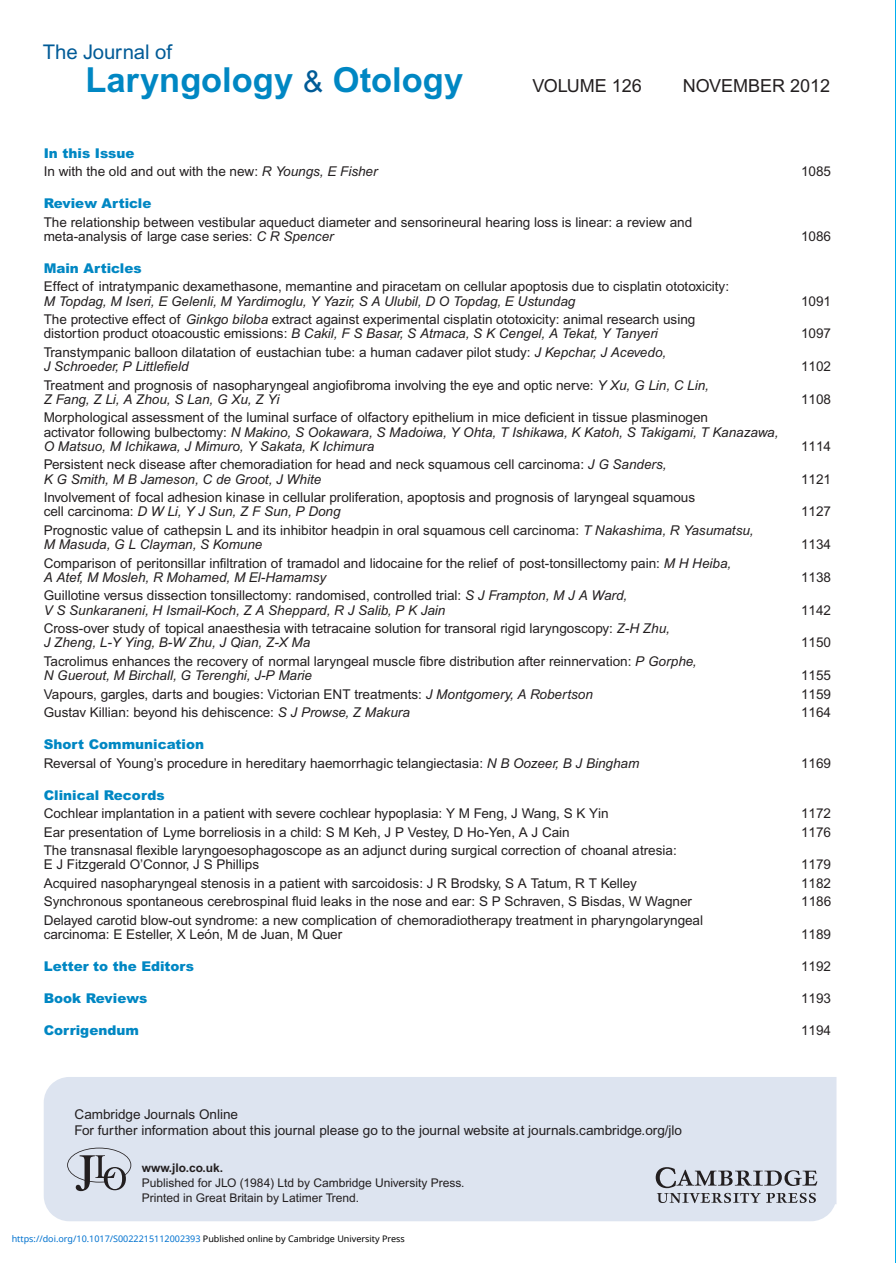
<style>
.page{position:relative;width:896px;height:1263px;background:#fff}
.page>*{position:absolute;margin:0;border:0;box-sizing:border-box;transform-origin:0 0}
.t1{font:700 34.5px "Arial";color:#0087c3}
.t2{font:20.25px "Arial";color:#005b97}
.t3{font:18px "Arial";color:#231f20}
.t4{font:13.5px/14.2px "Arial";color:#231f20}
.t5{font:italic 13.5px/14.2px "Arial";color:#231f20}
.t6{font:900 13.5px "Arial";color:#0087c3}
.t7{font:12px/15px "Arial";color:#231f20}
.t8{font:700 12px "Arial";color:#231f20}
.t9{font:9px "Noto Sans";color:#0172cf}
.s1{font-weight:400;font-size:30px;color:#005b97}
.s2{font-weight:900;color:#0087c3}
.s3{font-style:italic}
.s4{font-style:normal}
.s5{color:#000}
</style>
<div class="page">
<hr style="left:894px;top:0;width:1px;height:1263px;background:#00aeef">
<div style="left:44px;top:1077px;width:792px;height:144px;background:#dde4f0"></div>
<svg style="left:655px;top:1167px;width:162px;height:36px;background:#afb3bc"></svg>
<svg style="left:67px;top:1148px;width:64px;height:43px;background:#b4b8c2"></svg>
<h2 class="t2" style="left:43px;top:44px;width:131px">The Journal of</h2>
<h1 class="t1" style="left:85px;top:67px;width:379px">Laryngology <span class="s1">&amp;</span> Otology</h1>
<p class="t4" style="left:44px;top:145px;width:335px;line-height:18.5px"><span class="s2">In this Issue<br></span>In with the old and out with the new: <span class="s3">R Youngs, E Fisher</span></p>
<h3 class="t3" style="left:532px;top:79px;width:111px">VOLUME 126</h3>
<h3 class="t3" style="left:682px;top:79px;width:149px">NOVEMBER 2012</h3>
<p class="t4" style="left:800px;top:166px;width:31px">1085</p>
<p class="t6" style="left:44px;top:198px;width:109px">Review Article</p>
<p class="t4" style="left:44px;top:216px;width:649px">The relationship between vestibular aqueduct diameter and sensorineural hearing loss is linear: a review and meta-analysis of large case series: <span class="s3">C R Spencer</span></p>
<p class="t4" style="left:800px;top:230px;width:31px">1086</p>
<p class="t6" style="left:44px;top:263px;width:99px">Main Articles</p>
<p class="t4" style="left:44px;top:281px;width:686px">Effect of intratympanic dexamethasone, memantine and piracetam on cellular apoptosis due to cisplatin ototoxicity:</p>
<p class="t5" style="left:44px;top:295px;width:533px">M Topdag, M Iseri, E Gelenli, M Yardimoglu, Y Yazir, S A Ulubil, D O Topdag, E Ustundag</p>
<p class="t4" style="left:800px;top:295px;width:31px">1091</p>
<p class="t4" style="left:44px;top:314px;width:653px">The protective effect of <span class="s3">Ginkgo biloba</span> extract against experimental cisplatin ototoxicity: animal research using distortion product otoacoustic emissions: <span class="s3">B Cakil, F S Basar, S Atmaca, S K Cengel, A Tekat, Y Tanyeri</span></p>
<p class="t4" style="left:800px;top:328px;width:31px">1097</p>
<p class="t4" style="left:44px;top:346px;width:623px">Transtympanic balloon dilatation of eustachian tube: a human cadaver pilot study: <span class="s3">J Kepchar, J Acevedo,<br>J Schroeder, P Littlefield</span></p>
<p class="t4" style="left:44px;top:379px;width:666px">Treatment and prognosis of nasopharyngeal angiofibroma involving the eye and optic nerve: <span class="s3">Y Xu, G Lin, C Lin,<br>Z Fang, Z Li, A Zhou, S Lan, G Xu, Z Yi</span></p>
<p class="t4" style="left:44px;top:412px;width:736px">Morphological assessment of the luminal surface of olfactory epithelium in mice deficient in tissue plasminogen<br>activator following bulbectomy: <span class="s3">N Makino, S Ookawara, S Madoiwa, Y Ohta, T Ishikawa, K Katoh, S Takigami, T Kanazawa,<br>O Matsuo, M Ichikawa, J Mimuro, Y Sakata, K Ichimura</span></p>
<p class="t4" style="left:44px;top:459px;width:624px">Persistent neck disease after chemoradiation for head and neck squamous cell carcinoma: <span class="s3">J G Sanders,<br>K G Smith, M B Jameson, C de Groot, J White</span></p>
<p class="t4" style="left:44px;top:492px;width:652px">Involvement of focal adhesion kinase in cellular proliferation, apoptosis and prognosis of laryngeal squamous cell carcinoma: <span class="s3">D W Li, Y J Sun, Z F Sun, P Dong</span></p>
<p class="t4" style="left:44px;top:524px;width:711px">Prognostic value of cathepsin L and its inhibitor headpin in oral squamous cell carcinoma: <span class="s3">T Nakashima, R Yasumatsu,<br>M Masuda, G L Clayman, S Komune</span></p>
<p class="t4" style="left:44px;top:557px;width:688px">Comparison of peritonsillar infiltration of tramadol and lidocaine for the relief of post-tonsillectomy pain: <span class="s3">M H Heiba,<br>A Atef, M Mosleh, R Mohamed, M El-Hamamsy</span></p>
<p class="t5" style="left:44px;top:590px;width:585px"><span class="s4">Guillotine versus dissection tonsillectomy: randomised, controlled trial:</span> S J Frampton, M J A Ward,<br>V S Sunkaraneni, H Ismail-Koch, Z A Sheppard, R J Salib, P K Jain</p>
<p class="t4" style="left:44px;top:623px;width:627px">Cross-over study of topical anaesthesia with tetracaine solution for transoral rigid laryngoscopy: <span class="s3">Z-H Zhu,<br>J Zheng, L-Y Ying, B-W Zhu, J Qian, Z-X Ma</span></p>
<p class="t4" style="left:44px;top:655px;width:654px">Tacrolimus enhances the recovery of normal laryngeal muscle fibre distribution after reinnervation: <span class="s3">P Gorphe,<br>N Guerout, M Birchall, G Terenghi, J-P Marie</span></p>
<p class="t4" style="left:800px;top:361px;width:31px">1102</p>
<p class="t4" style="left:800px;top:393px;width:31px">1108</p>
<p class="t4" style="left:800px;top:440px;width:31px">1114</p>
<p class="t4" style="left:800px;top:473px;width:31px">1121</p>
<p class="t4" style="left:800px;top:506px;width:31px">1127</p>
<p class="t4" style="left:800px;top:539px;width:31px">1134</p>
<p class="t4" style="left:800px;top:571px;width:31px">1138</p>
<p class="t4" style="left:800px;top:604px;width:31px">1142</p>
<p class="t4" style="left:800px;top:637px;width:31px">1150</p>
<p class="t4" style="left:800px;top:670px;width:31px">1155</p>
<p class="t4" style="left:44px;top:688px;width:550px">Vapours, gargles, darts and bougies: Victorian ENT treatments: <span class="s3">J Montgomery, A Robertson</span></p>
<p class="t4" style="left:800px;top:688px;width:31px">1159</p>
<p class="t4" style="left:44px;top:707px;width:367px">Gustav Killian: beyond his dehiscence: <span class="s3">S J Prowse, Z Makura</span></p>
<p class="t4" style="left:800px;top:707px;width:31px">1164</p>
<p class="t4" style="left:44px;top:736px;width:597px;line-height:18.5px"><span class="s2">Short Communication<br></span>Reversal of Young’s procedure in hereditary haemorrhagic telangiectasia: <span class="s3">N B Oozeer, B J Bingham</span></p>
<p class="t4" style="left:800px;top:757px;width:31px">1169</p>
<p class="t6" style="left:44px;top:790px;width:122px">Clinical Records</p>
<p class="t4" style="left:44px;top:808px;width:566px">Cochlear implantation in a patient with severe cochlear hypoplasia: Y M Feng, J Wang, S K Yin</p>
<p class="t4" style="left:800px;top:808px;width:31px">1172</p>
<p class="t4" style="left:44px;top:826px;width:527px">Ear presentation of Lyme borreliosis in a child: S M Keh, J P Vestey, D Ho-Yen, A J Cain</p>
<p class="t4" style="left:800px;top:826px;width:31px">1176</p>
<p class="t4" style="left:44px;top:845px;width:634px">The transnasal flexible laryngoesophagoscope as an adjunct during surgical correction of choanal atresia:<br>E J Fitzgerald O’Connor, J S Phillips</p>
<p class="t4" style="left:800px;top:859px;width:31px">1179</p>
<p class="t4" style="left:44px;top:877px;width:594px">Acquired nasopharyngeal stenosis in a patient with sarcoidosis: J R Brodsky, S A Tatum, R T Kelley</p>
<p class="t4" style="left:800px;top:877px;width:31px">1182</p>
<p class="t4" style="left:44px;top:896px;width:649px">Synchronous spontaneous cerebrospinal fluid leaks in the nose and ear: S P Schraven, S Bisdas, W Wagner</p>
<p class="t4" style="left:800px;top:896px;width:31px">1186</p>
<p class="t4" style="left:44px;top:914px;width:660px">Delayed carotid blow-out syndrome: a new complication of chemoradiotherapy treatment in pharyngolaryngeal carcinoma: E Esteller, X León, M de Juan, M Quer</p>
<p class="t4" style="left:800px;top:929px;width:31px">1189</p>
<p class="t6" style="left:44px;top:962px;width:152px">Letter to the Editors</p>
<p class="t4" style="left:800px;top:961px;width:31px">1192</p>
<p class="t6" style="left:44px;top:994px;width:105px">Book Reviews</p>
<p class="t4" style="left:800px;top:993px;width:31px">1193</p>
<p class="t6" style="left:44px;top:1026px;width:97px">Corrigendum</p>
<p class="t4" style="left:800px;top:1025px;width:31px">1194</p>
<p class="t4" style="left:75px;top:1107px;width:608px;line-height:16.5px">Cambridge Journals Online<br>For further information about this journal please go to the journal website at journals.cambridge.org/jlo</p>
<p class="t8" style="left:142px;top:1163px;width:83px">www.jlo.co.uk.</p>
<p class="t7" style="left:142px;top:1177px;width:324px">Published for JLO (1984) Ltd by Cambridge University Press.<br>Printed in Great Britain by Latimer Trend.</p>
<p class="t9" style="left:12px;top:1232px;width:394px">https://doi.org/10.1017/S0022215112002393 <span class="s5">Published online by Cambridge University Press</span></p>
</div>
